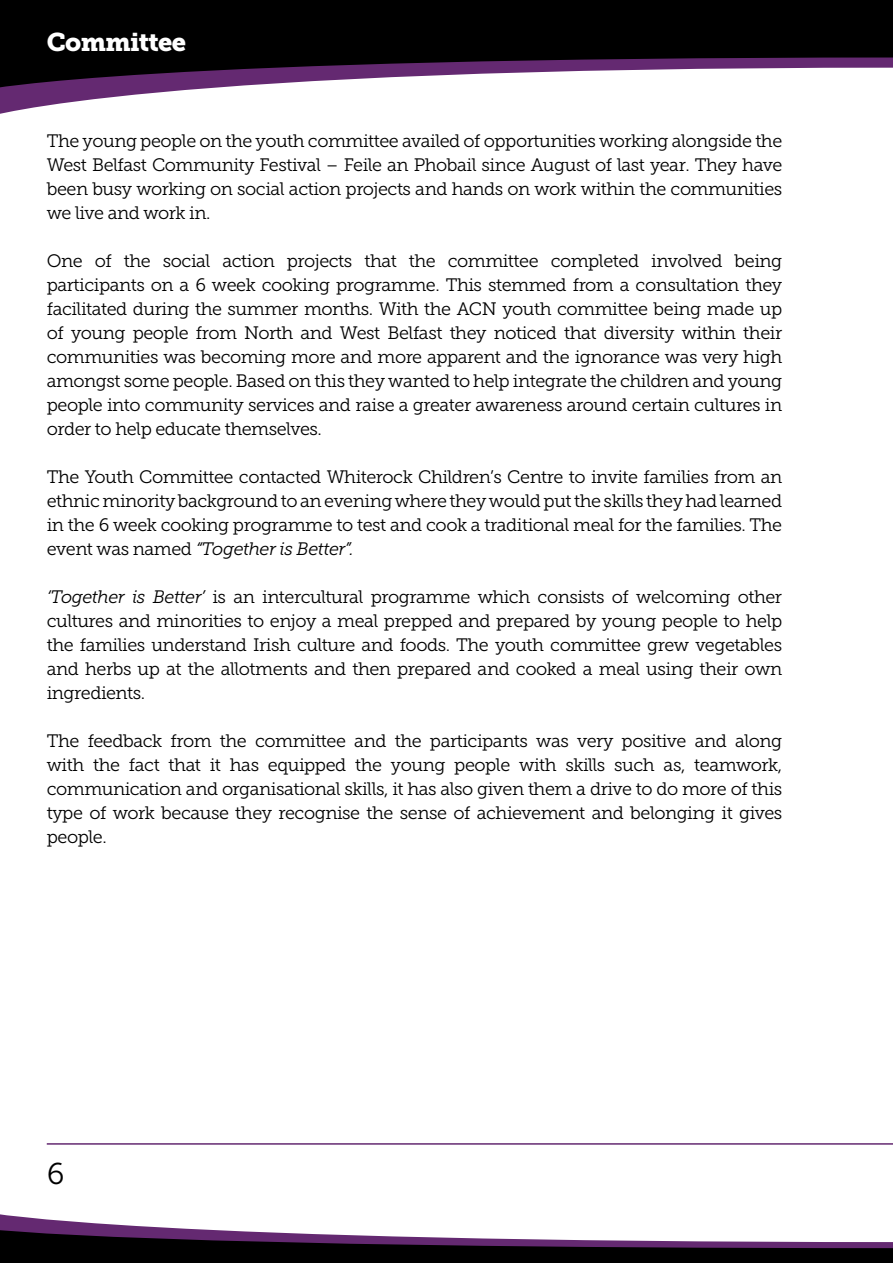
<style>
.page{position:relative;width:893px;height:1263px;background:#fff}
.page>*{position:absolute;margin:0;border:0;box-sizing:border-box;transform-origin:0 0}
.t1{font:30px "Museo Slab 300";color:#000}
.t2{font:25.5px "Museo Slab 900";letter-spacing:-.025em;color:#fff}
.t3{font:18px/24px "Museo Slab 300";letter-spacing:-.025em;color:#000;text-align:justify}
.s1{font-style:italic}
</style>
<div class="page">
<svg style="left:0;top:89px;width:197px;height:25px"></svg>
<svg style="left:0;top:0;width:893px;height:89px;background:#2e2630"></svg>
<svg style="left:0;top:1214px;width:893px;height:49px"></svg>
<hr style="left:47px;top:1143px;width:846px;height:2px;background:#642971">
<h2 class="t2" style="left:47px;top:27px;width:141px">Committee</h2>
<p class="t3" style="left:47px;top:129px;width:737px">The young people on the youth committee availed of opportunities working alongside the West Belfast Community Festival – Feile an Phobail since August of last year. They have been busy working on social action projects and hands on work within the communities we live and work in.</p>
<p class="t3" style="left:47px;top:249px;width:737px">One of the social action projects that the committee completed involved being participants on a 6 week cooking programme. This stemmed from a consultation they facilitated during the summer months. With the ACN youth committee being made up of young people from North and West Belfast they noticed that diversity within their communities was becoming more and more apparent and the ignorance was very high amongst some people. Based on this they wanted to help integrate the children and young people into community services and raise a greater awareness around certain cultures in order to help educate themselves.</p>
<p class="t3" style="left:47px;top:465px;width:737px">The Youth Committee contacted Whiterock Children’s Centre to invite families from an ethnic minority background to an evening where they would put the skills they had learned in the 6 week cooking programme to test and cook a traditional meal for the families. The event was named <span class="s1">“Together is Better”.</span></p>
<p class="t3" style="left:47px;top:585px;width:737px"><span class="s1">‘Together is Better’</span> is an intercultural programme which consists of welcoming other cultures and minorities to enjoy a meal prepped and prepared by young people to help the families understand Irish culture and foods. The youth committee grew vegetables and herbs up at the allotments and then prepared and cooked a meal using their own ingredients.</p>
<p class="t3" style="left:47px;top:729px;width:737px">The feedback from the committee and the participants was very positive and along with the fact that it has equipped the young people with skills such as, teamwork, communication and organisational skills, it has also given them a drive to do more of this type of work because they recognise the sense of achievement and belonging it gives people.</p>
<h1 class="t1" style="left:47px;top:1157px;width:19px">6</h1>
</div>
